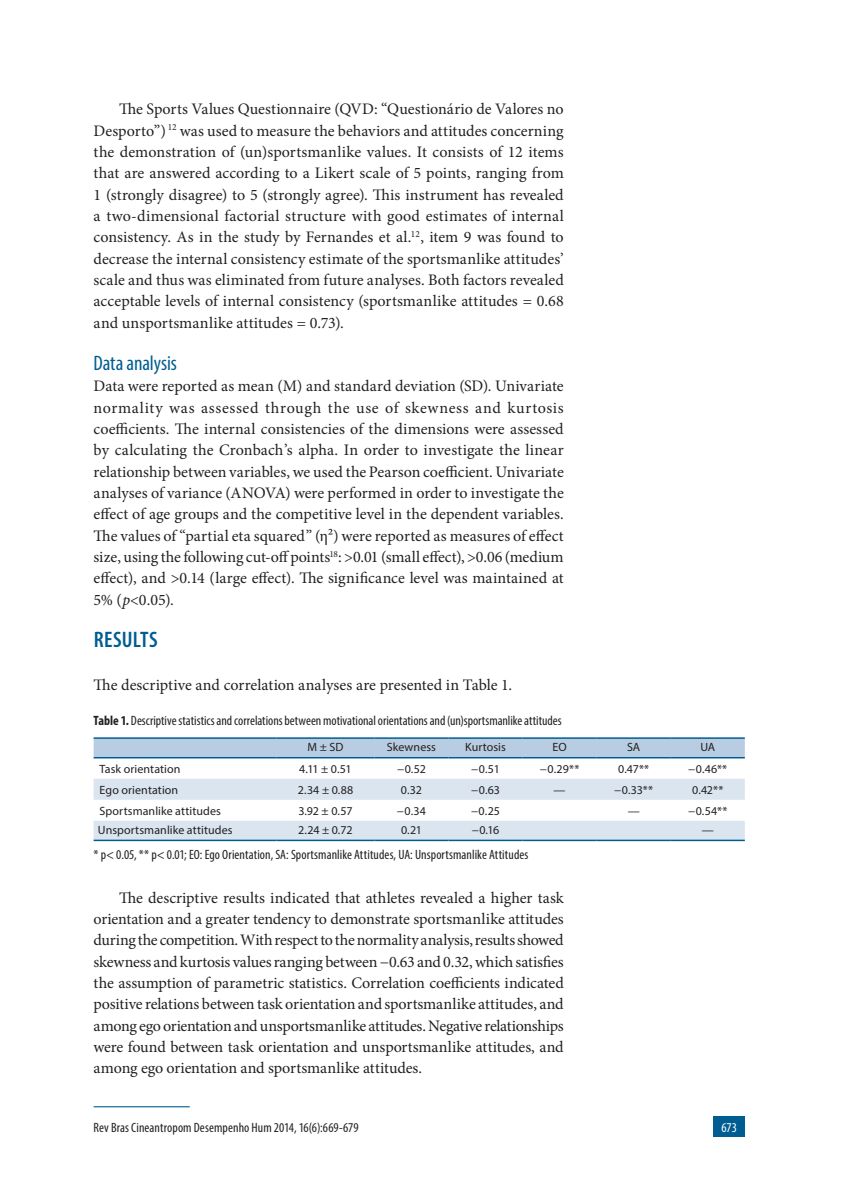
<style>
.page{position:relative;width:851px;height:1191px;background:#fff}
.page>*{position:absolute;margin:0;border:0;box-sizing:border-box;transform-origin:0 0}
.t1{font:600 condensed 22.5px "Myriad Pro";letter-spacing:.01em;color:#005d91}
.t2{font:condensed 21px "Myriad Pro";letter-spacing:-.005em;color:#005d91}
.t3{font:16.05px/21.3px "Minion Pro";letter-spacing:.005em;color:#231f20;text-align:justify}
.t4{font:condensed 13.5px "Myriad Pro";letter-spacing:.005em;color:#231f20}
.t5{font:condensed 13.5px "Myriad Pro";color:#fff}
.t6{font:12px "Myriad Pro";letter-spacing:.005em;color:#231f20}
.s1{font-style:italic}
.s2{font-weight:700}
</style>
<div class="page">
<hr style="left:94px;top:1106px;width:96px;height:1px;background:#005d91">
<div style="left:713px;top:1116px;width:31px;height:20px;background:#005d91"></div>
<div style="left:94px;top:739px;width:650px;height:18px;background:#b9cde2"></div>
<svg style="left:94px;top:779px;width:650px;height:60px"></svg>
<hr style="left:94px;top:737px;width:182px;height:2px;background:#005d91">
<hr style="left:276px;top:737px;width:98px;height:2px;background:#005d91">
<hr style="left:374px;top:737px;width:74px;height:2px;background:#005d91">
<hr style="left:448px;top:737px;width:74px;height:2px;background:#005d91">
<hr style="left:522px;top:737px;width:74px;height:2px;background:#005d91">
<hr style="left:596px;top:737px;width:74px;height:2px;background:#005d91">
<hr style="left:670px;top:737px;width:74px;height:2px;background:#005d91">
<hr style="left:94px;top:757px;width:182px;height:1px;background:#005d91">
<hr style="left:276px;top:757px;width:98px;height:1px;background:#005d91">
<hr style="left:374px;top:757px;width:74px;height:1px;background:#005d91">
<hr style="left:448px;top:757px;width:74px;height:1px;background:#005d91">
<hr style="left:522px;top:757px;width:74px;height:1px;background:#005d91">
<hr style="left:596px;top:757px;width:74px;height:1px;background:#005d91">
<hr style="left:670px;top:757px;width:74px;height:1px;background:#005d91">
<hr style="left:94px;top:839px;width:182px;height:2px;background:#005d91">
<hr style="left:276px;top:839px;width:98px;height:2px;background:#005d91">
<hr style="left:374px;top:839px;width:74px;height:2px;background:#005d91">
<hr style="left:448px;top:839px;width:74px;height:2px;background:#005d91">
<hr style="left:522px;top:839px;width:74px;height:2px;background:#005d91">
<hr style="left:596px;top:839px;width:74px;height:2px;background:#005d91">
<hr style="left:670px;top:839px;width:74px;height:2px;background:#005d91">
<p class="t3" style="left:94px;top:99px;width:471px;text-indent:26px">The Sports Values Questionnaire (QVD: “Questionário de Valores no Desporto”) <sup>12</sup> was used to measure the behaviors and attitudes concerning the demonstration of (un)sportsmanlike values. It consists of 12 items that are answered according to a Likert scale of 5 points, ranging from 1 (strongly disagree) to 5 (strongly agree). This instrument has revealed a two-dimensional factorial structure with good estimates of internal consistency. As in the study by Fernandes et al.<sup>12</sup>, item 9 was found to decrease the internal consistency estimate of the sportsmanlike attitudes’ scale and thus was eliminated from future analyses. Both factors revealed acceptable levels of internal consistency (sportsmanlike attitudes = 0.68 and unsportsmanlike attitudes = 0.73).</p>
<h2 class="t2" style="left:94px;top:350px;width:85px">Data analysis</h2>
<p class="t3" style="left:94px;top:376px;width:471px">Data were reported as mean (M) and standard deviation (SD). Univariate normality was assessed through the use of skewness and kurtosis coefficients. The internal consistencies of the dimensions were assessed by calculating the Cronbach’s alpha. In order to investigate the linear relationship between variables, we used the Pearson coefficient. Univariate analyses of variance (ANOVA) were performed in order to investigate the effect of age groups and the competitive level in the dependent variables.<br>The values of “partial eta squared” (η²) were reported as measures of effect size, using the following cut-off points<sup>18</sup>: &gt;0.01 (small effect), &gt;0.06 (medium effect), and &gt;0.14 (large effect). The significance level was maintained at 5% (<span class="s1">p</span>&lt;0.05).</p>
<h1 class="t1" style="left:94px;top:626px;width:65px">RESULTS</h1>
<p class="t3" style="left:94px;top:674px;width:420px">The descriptive and correlation analyses are presented in Table 1.</p>
<p class="t4" style="left:94px;top:712px;width:469px"><span class="s2">Table 1.</span> Descriptive statistics and correlations between motivational orientations and (un)sportsmanlike attitudes</p>
<p class="t6" style="left:307px;top:740px;width:37px">M ± SD</p>
<p class="t6" style="left:387px;top:740px;width:51px">Skewness</p>
<p class="t6" style="left:465px;top:740px;width:42px">Kurtosis</p>
<p class="t6" style="left:552px;top:740px;width:16px">EO</p>
<p class="t6" style="left:627px;top:740px;width:15px">SA</p>
<p class="t6" style="left:700px;top:740px;width:16px">UA</p>
<p class="t6" style="left:100px;top:761px;width:82px">Task orientation</p>
<p class="t6" style="left:299px;top:761px;width:54px">4.11 ± 0.51</p>
<p class="t6" style="left:397px;top:761px;width:30px">−0.52</p>
<p class="t6" style="left:471px;top:761px;width:30px">−0.51</p>
<p class="t6" style="left:540px;top:761px;width:41px">−0.29**</p>
<p class="t6" style="left:618px;top:761px;width:33px">0.47**</p>
<p class="t6" style="left:688px;top:761px;width:40px">−0.46**</p>
<p class="t6" style="left:100px;top:782px;width:80px">Ego orientation</p>
<p class="t6" style="left:298px;top:782px;width:57px">2.34 ± 0.88</p>
<p class="t6" style="left:401px;top:782px;width:23px">0.32</p>
<p class="t6" style="left:471px;top:782px;width:30px">−0.63</p>
<p class="t6" style="left:553px;top:782px;width:13px">—</p>
<p class="t6" style="left:614px;top:782px;width:40px">−0.33**</p>
<p class="t6" style="left:692px;top:782px;width:33px">0.42**</p>
<p class="t6" style="left:100px;top:803px;width:123px">Sportsmanlike attitudes</p>
<p class="t6" style="left:298px;top:803px;width:56px">3.92 ± 0.57</p>
<p class="t6" style="left:397px;top:803px;width:31px">−0.34</p>
<p class="t6" style="left:471px;top:803px;width:31px">−0.25</p>
<p class="t6" style="left:627px;top:803px;width:13px">—</p>
<p class="t6" style="left:688px;top:803px;width:41px">−0.54**</p>
<p class="t6" style="left:98px;top:822px;width:136px">Unsportsmanlike attitudes</p>
<p class="t6" style="left:298px;top:822px;width:56px">2.24 ± 0.72</p>
<p class="t6" style="left:401px;top:822px;width:22px">0.21</p>
<p class="t6" style="left:471px;top:822px;width:29px">−0.16</p>
<p class="t6" style="left:701px;top:822px;width:13px">—</p>
<p class="t4" style="left:94px;top:846px;width:436px">* p&lt; 0.05, ** p&lt; 0.01; EO: Ego Orientation, SA: Sportsmanlike Attitudes, UA: Unsportsmanlike Attitudes</p>
<p class="t3" style="left:94px;top:887px;width:471px;text-indent:26px">The descriptive results indicated that athletes revealed a higher task orientation and a greater tendency to demonstrate sportsmanlike attitudes during the competition. With respect to the normality analysis, results showed skewness and kurtosis values ranging between −0.63 and 0.32, which satisfies the assumption of parametric statistics. Correlation coefficients indicated positive relations between task orientation and sportsmanlike attitudes, and among ego orientation and unsportsmanlike attitudes. Negative relationships were found between task orientation and unsportsmanlike attitudes, and among ego orientation and sportsmanlike attitudes.</p>
<p class="t4" style="left:94px;top:1119px;width:266px">Rev Bras Cineantropom Desempenho Hum 2014, 16(6):669-679</p>
<p class="t5" style="left:721px;top:1119px;width:17px">673</p>
</div>
